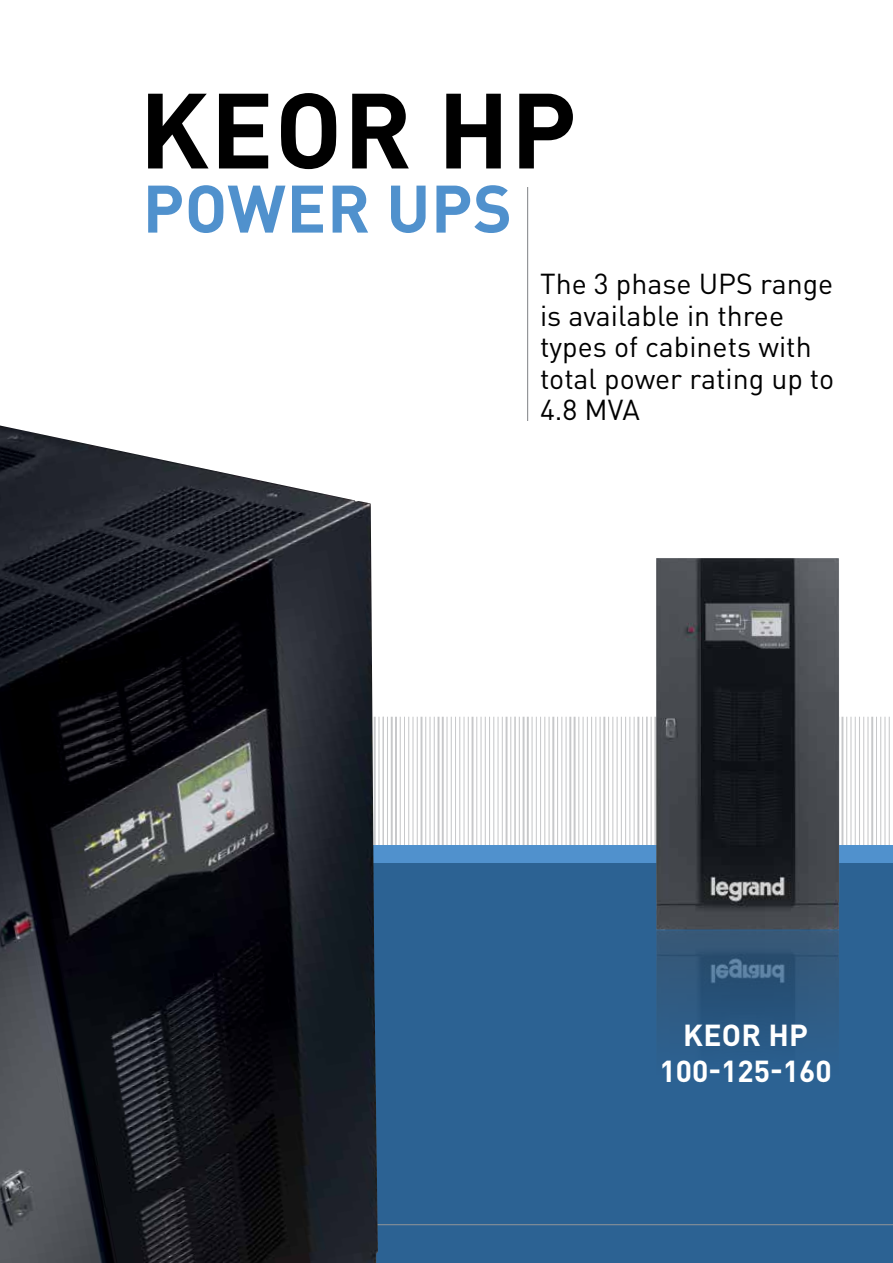
<style>
.page{position:relative;width:893px;height:1263px;background:#fff}
.page>*{position:absolute;margin:0;border:0;box-sizing:border-box;transform-origin:0 0}
.t1{font:700 105px "DIN Pro";letter-spacing:.01em;color:#000}
.t2{font:700 66px "DIN Pro";letter-spacing:.01em;color:#5091cd}
.t3{font:700 30px/36px "DIN Pro";color:#fff;text-align:center}
.t4{font:28.5px/31.5px "DIN Pro";color:#000}
</style>
<div class="page">
<div style="left:0;top:859px;width:893px;height:404px;background:#2c6293"></div>
<hr style="left:654px;top:717px;width:2px;height:131px;background:#c7c8ca">
<hr style="left:651px;top:717px;width:1px;height:131px;background:#c7c8ca">
<hr style="left:646px;top:717px;width:1px;height:131px;background:#c7c8ca">
<hr style="left:642px;top:717px;width:1px;height:131px;background:#c7c8ca">
<hr style="left:637px;top:717px;width:2px;height:131px;background:#c7c8ca">
<hr style="left:634px;top:717px;width:1px;height:131px;background:#c7c8ca">
<hr style="left:630px;top:717px;width:1px;height:131px;background:#c7c8ca">
<hr style="left:625px;top:717px;width:1px;height:131px;background:#c7c8ca">
<hr style="left:621px;top:717px;width:1px;height:131px;background:#c7c8ca">
<hr style="left:617px;top:717px;width:1px;height:131px;background:#c7c8ca">
<hr style="left:612px;top:717px;width:1px;height:131px;background:#c7c8ca">
<hr style="left:608px;top:717px;width:1px;height:131px;background:#c7c8ca">
<hr style="left:603px;top:717px;width:2px;height:131px;background:#c7c8ca">
<hr style="left:600px;top:717px;width:1px;height:131px;background:#c7c8ca">
<hr style="left:596px;top:717px;width:1px;height:131px;background:#c7c8ca">
<hr style="left:591px;top:717px;width:1px;height:131px;background:#c7c8ca">
<hr style="left:587px;top:717px;width:1px;height:131px;background:#c7c8ca">
<hr style="left:583px;top:717px;width:1px;height:131px;background:#c7c8ca">
<hr style="left:578px;top:717px;width:1px;height:131px;background:#c7c8ca">
<hr style="left:574px;top:717px;width:2px;height:131px;background:#c7c8ca">
<hr style="left:569px;top:717px;width:2px;height:131px;background:#c7c8ca">
<hr style="left:566px;top:717px;width:1px;height:131px;background:#c7c8ca">
<hr style="left:561px;top:717px;width:1px;height:131px;background:#c7c8ca">
<hr style="left:557px;top:717px;width:1px;height:131px;background:#c7c8ca">
<hr style="left:552px;top:717px;width:2px;height:131px;background:#c7c8ca">
<hr style="left:549px;top:717px;width:1px;height:131px;background:#c7c8ca">
<hr style="left:544px;top:717px;width:1px;height:131px;background:#c7c8ca">
<hr style="left:540px;top:717px;width:1px;height:131px;background:#c7c8ca">
<hr style="left:536px;top:717px;width:1px;height:131px;background:#c7c8ca">
<hr style="left:531px;top:717px;width:2px;height:131px;background:#c7c8ca">
<hr style="left:527px;top:717px;width:2px;height:131px;background:#c7c8ca">
<hr style="left:523px;top:717px;width:1px;height:131px;background:#c7c8ca">
<hr style="left:519px;top:717px;width:1px;height:131px;background:#c7c8ca">
<hr style="left:514px;top:717px;width:2px;height:131px;background:#c7c8ca">
<hr style="left:510px;top:717px;width:1px;height:131px;background:#c7c8ca">
<hr style="left:506px;top:717px;width:1px;height:131px;background:#c7c8ca">
<hr style="left:502px;top:717px;width:1px;height:131px;background:#c7c8ca">
<hr style="left:498px;top:717px;width:1px;height:131px;background:#c7c8ca">
<hr style="left:493px;top:717px;width:1px;height:131px;background:#c7c8ca">
<hr style="left:489px;top:717px;width:1px;height:131px;background:#c7c8ca">
<hr style="left:485px;top:717px;width:1px;height:131px;background:#c7c8ca">
<hr style="left:480px;top:717px;width:2px;height:131px;background:#c7c8ca">
<hr style="left:476px;top:717px;width:1px;height:131px;background:#c7c8ca">
<hr style="left:472px;top:717px;width:1px;height:131px;background:#c7c8ca">
<hr style="left:468px;top:717px;width:1px;height:131px;background:#c7c8ca">
<hr style="left:464px;top:717px;width:1px;height:131px;background:#c7c8ca">
<hr style="left:459px;top:717px;width:1px;height:131px;background:#c7c8ca">
<hr style="left:455px;top:717px;width:1px;height:131px;background:#c7c8ca">
<hr style="left:451px;top:717px;width:1px;height:131px;background:#c7c8ca">
<hr style="left:446px;top:717px;width:2px;height:131px;background:#c7c8ca">
<hr style="left:442px;top:717px;width:2px;height:131px;background:#c7c8ca">
<hr style="left:438px;top:717px;width:1px;height:131px;background:#c7c8ca">
<hr style="left:434px;top:717px;width:1px;height:131px;background:#c7c8ca">
<hr style="left:429px;top:717px;width:1px;height:131px;background:#c7c8ca">
<hr style="left:425px;top:717px;width:1px;height:131px;background:#c7c8ca">
<hr style="left:420px;top:717px;width:2px;height:131px;background:#c7c8ca">
<hr style="left:417px;top:717px;width:1px;height:131px;background:#c7c8ca">
<hr style="left:412px;top:717px;width:1px;height:131px;background:#c7c8ca">
<hr style="left:408px;top:717px;width:1px;height:131px;background:#c7c8ca">
<hr style="left:404px;top:717px;width:1px;height:131px;background:#c7c8ca">
<hr style="left:400px;top:717px;width:1px;height:131px;background:#c7c8ca">
<hr style="left:395px;top:717px;width:2px;height:131px;background:#c7c8ca">
<hr style="left:391px;top:717px;width:2px;height:131px;background:#c7c8ca">
<hr style="left:387px;top:717px;width:1px;height:131px;background:#c7c8ca">
<hr style="left:378px;top:717px;width:1px;height:131px;background:#c7c8ca">
<hr style="left:383px;top:717px;width:1px;height:131px;background:#c7c8ca">
<hr style="left:889px;top:717px;width:1px;height:131px;background:#c7c8ca">
<hr style="left:884px;top:717px;width:1px;height:131px;background:#c7c8ca">
<hr style="left:880px;top:717px;width:1px;height:131px;background:#c7c8ca">
<hr style="left:876px;top:717px;width:1px;height:131px;background:#c7c8ca">
<hr style="left:871px;top:717px;width:2px;height:131px;background:#c7c8ca">
<hr style="left:867px;top:717px;width:1px;height:131px;background:#c7c8ca">
<hr style="left:863px;top:717px;width:1px;height:131px;background:#c7c8ca">
<hr style="left:859px;top:717px;width:1px;height:131px;background:#c7c8ca">
<hr style="left:855px;top:717px;width:1px;height:131px;background:#c7c8ca">
<hr style="left:850px;top:717px;width:1px;height:131px;background:#c7c8ca">
<hr style="left:846px;top:717px;width:1px;height:131px;background:#c7c8ca">
<hr style="left:841px;top:717px;width:2px;height:131px;background:#c7c8ca">
<div style="left:0;top:845px;width:893px;height:18px;background:#5091cd"></div>
<hr style="left:0;top:1224px;width:893px;height:1px;background:#939598">
<img style="left:656px;top:558px;width:183px;height:668px">
<img style="left:0;top:425px;width:378px;height:838px">
<hr style="left:527px;top:187px;width:1px;height:234px;background:#808285">
<h1 class="t1" style="left:139px;top:43px;width:439px">KEOR HP</h1>
<h2 class="t2" style="left:143px;top:154px;width:371px">POWER UPS</h2>
<p class="t4" style="left:540px;top:267px;width:296px">The 3 phase UPS range is available in three types of cabinets with total power rating up to<br>4.8 MVA</p>
<p class="t3" style="left:659px;top:1013px;width:174px">KEOR HP<br>100-125-160</p>
</div>
